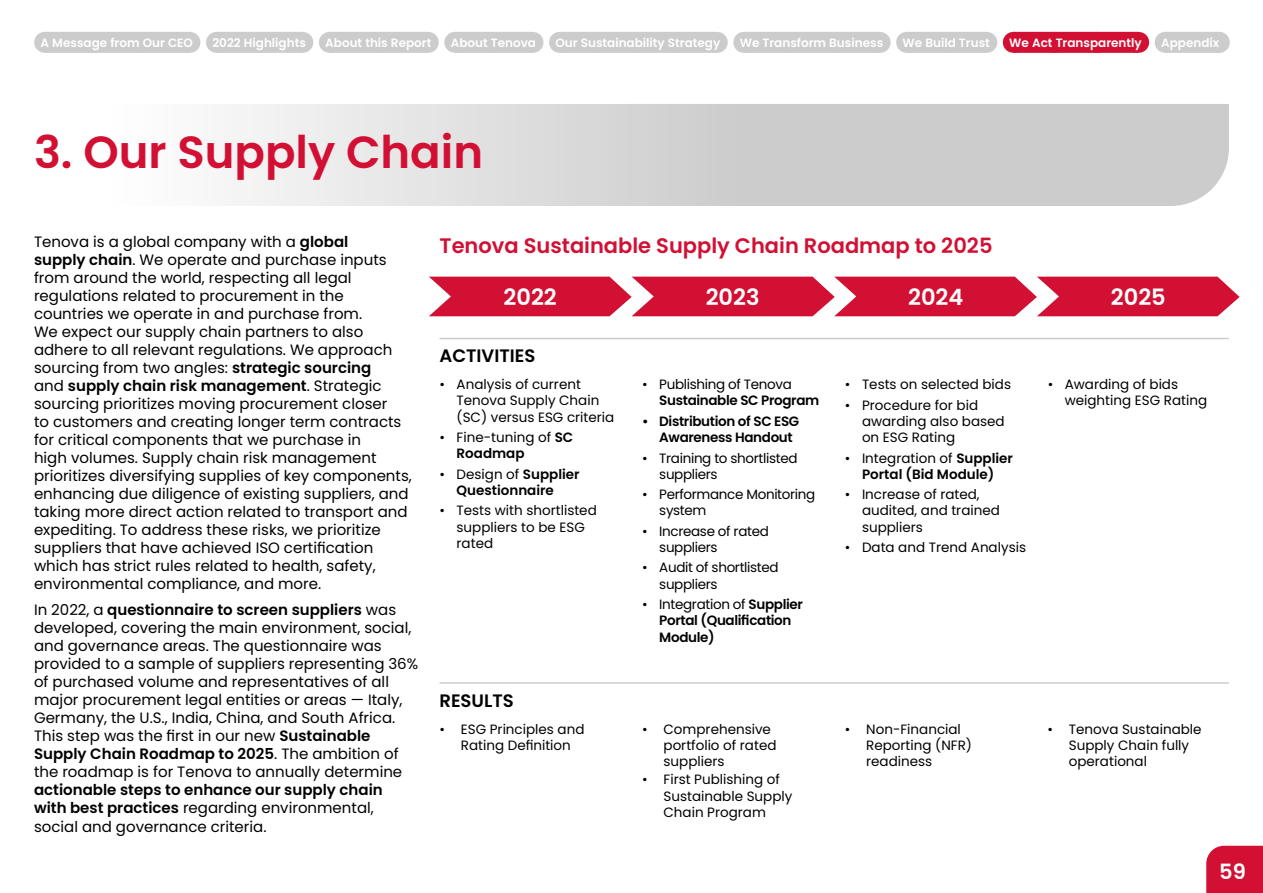
<style>
.page{position:relative;width:1263px;height:893px;background:#fff}
.page>*{position:absolute;margin:0;border:0;box-sizing:border-box;transform-origin:0 0}
.t1{font:600 45px "Poppins";color:#d21034}
.t2{font:600 22.5px "Poppins";color:#fff}
.t3{font:600 21px "Poppins";color:#d21034}
.t4{font:600 21px "Poppins";color:#fff}
.t5{font:600 18px "Poppins";color:#000}
.t6{font:15px/18px "Poppins";color:#000}
.t7{font:600 15px/18px "Poppins";color:#000}
.t8{font:13.5px/16.2px "Poppins";color:#000}
.t9{font:13.5px/16.2px "Poppins";letter-spacing:-.025em;color:#000}
.t10{font:600 13.5px/16.2px "Poppins";letter-spacing:-.025em;color:#000}
.t11{font:600 13.5px/16.2px "Poppins";color:#000}
.t12{font:600 12px "Poppins";color:#fff}
.s1{color:#ccc}
.s2{color:#d21034}
.s3{font-weight:600}
.s4{font-weight:400}
</style>
<div class="page">
<svg style="left:233px;top:104px;width:996px;height:102px;background:#d7d6d6"></svg>
<hr style="left:439px;top:338px;width:790px;height:1px;background:#ccc">
<hr style="left:439px;top:682px;width:790px;height:2px;background:#ccc">
<svg style="left:429px;top:277px;width:810px;height:39px;background:#d62949"></svg>
<div style="left:1206px;top:846px;width:57px;height:47px;background:#d21034"></div>
<div style="left:45px;top:32px;width:144px;height:21px;background:#ccc"></div>
<svg style="left:189px;top:32px;width:1px;height:21px"></svg>
<div style="left:216px;top:32px;width:86px;height:21px;background:#ccc"></div>
<svg style="left:302px;top:32px;width:1px;height:21px"></svg>
<div style="left:329px;top:32px;width:98px;height:21px;background:#ccc"></div>
<svg style="left:427px;top:32px;width:1px;height:21px"></svg>
<div style="left:455px;top:32px;width:77px;height:21px;background:#ccc"></div>
<svg style="left:532px;top:32px;width:1px;height:21px"></svg>
<div style="left:559px;top:32px;width:157px;height:21px;background:#ccc"></div>
<svg style="left:716px;top:32px;width:1px;height:21px"></svg>
<div style="left:744px;top:32px;width:135px;height:21px;background:#ccc"></div>
<svg style="left:879px;top:32px;width:1px;height:21px"></svg>
<div style="left:907px;top:32px;width:79px;height:21px;background:#ccc"></div>
<svg style="left:986px;top:32px;width:1px;height:21px"></svg>
<div style="left:1013px;top:32px;width:125px;height:21px;background:#d21034"></div>
<svg style="left:1056px;top:52px;width:61px;height:1px"></svg>
<svg style="left:1138px;top:32px;width:1px;height:21px"></svg>
<div style="left:1165px;top:32px;width:53px;height:21px;background:#ccc"></div>
<svg style="left:1218px;top:32px;width:1px;height:21px"></svg>
<p class="t12" style="left:41px;top:36px;width:154px">A<span class="s1">.</span>Message<span class="s1">.</span>from<span class="s1">.</span>Our<span class="s1">.</span>CEO</p>
<p class="t12" style="left:212px;top:36px;width:95px">2022<span class="s1">.</span>Highlights</p>
<p class="t12" style="left:325px;top:36px;width:108px">About<span class="s1">.</span>this<span class="s1">.</span>Report</p>
<p class="t12" style="left:451px;top:36px;width:87px">About<span class="s1">.</span>Tenova</p>
<p class="t12" style="left:555px;top:36px;width:166px">Our<span class="s1">.</span>Sustainability<span class="s1">.</span>Strategy</p>
<p class="t12" style="left:740px;top:36px;width:145px">We<span class="s1">.</span>Transform<span class="s1">.</span>Business</p>
<p class="t12" style="left:902px;top:36px;width:89px">We<span class="s1">.</span>Build<span class="s1">.</span>Trust</p>
<p class="t12" style="left:1009px;top:36px;width:134px">We<span class="s2">.</span>Act<span class="s2">.</span>Transparently</p>
<p class="t12" style="left:1161px;top:36px;width:69px">Appendix <span class="s1">.</span></p>
<h1 class="t1" style="left:34px;top:126px;width:451px">3. Our Supply Chain</h1>
<p class="t6" style="left:34px;top:233px;width:379px">Tenova is a global company with a <span class="s3">global<br>supply chain</span>. We operate and purchase inputs from around the world, respecting all legal regulations related to procurement in the countries we operate in and purchase from.<br>We expect our supply chain partners to also adhere to all relevant regulations. We approach sourcing from two angles: <span class="s3">strategic sourcing<br></span>and <span class="s3">supply chain risk management</span>. Strategic sourcing prioritizes moving procurement closer<br>to customers and creating longer term contracts for critical components that we purchase in<br>high volumes. Supply chain risk management prioritizes diversifying supplies of key components, enhancing due diligence of existing suppliers, and taking more direct action related to transport and expediting. To address these risks, we prioritize suppliers that have achieved ISO certification which has strict rules related to health, safety, environmental compliance, and more.</p>
<p class="t6" style="left:34px;top:601px;width:386px">In 2022, a <span class="s3">questionnaire to screen suppliers</span> was developed, covering the main environment, social, and governance areas. The questionnaire was provided to a sample of suppliers representing 36% of purchased volume and representatives of all major procurement legal entities or areas — Italy, Germany, the U.S., India, China, and South Africa.<br>This step was the first in our new <span class="s3">Sustainable Supply Chain Roadmap to 2025</span>. The ambition of the roadmap is for Tenova to annually determine</p>
<p class="t7" style="left:34px;top:781px;width:350px">actionable steps to enhance our supply chain with best practices <span class="s4">regarding environmental, social and governance criteria.</span></p>
<h3 class="t3" style="left:440px;top:234px;width:554px">Tenova Sustainable Supply Chain Roadmap to 2025</h3>
<h2 class="t2" style="left:503px;top:284px;width:55px">2022</h2>
<h2 class="t2" style="left:706px;top:284px;width:55px">2023</h2>
<h2 class="t2" style="left:908px;top:284px;width:57px">2024</h2>
<h2 class="t2" style="left:1111px;top:284px;width:56px">2025</h2>
<p class="t5" style="left:439px;top:346px;width:97px">ACTIVITIES</p>
<p class="t8" style="left:457px;top:376px;width:159px;text-indent:-17px">• Analysis of current<br>Tenova Supply Chain (SC) versus ESG criteria</p>
<p class="t8" style="left:457px;top:429px;width:118px;text-indent:-17px">• Fine-tuning of <span class="s3">SC<br>Roadmap</span></p>
<p class="t11" style="left:457px;top:466px;width:125px;text-indent:-17px"><span class="s4">• Design of</span> Supplier<br>Questionnaire</p>
<p class="t8" style="left:457px;top:503px;width:142px;text-indent:-17px">• Tests with shortlisted suppliers to be ESG rated</p>
<p class="t9" style="left:642px;top:376px;width:151px">• Publishing of Tenova</p>
<p class="t10" style="left:659px;top:393px;width:162px">Sustainable SC Program</p>
<p class="t10" style="left:659px;top:413px;width:142px;text-indent:-17px">• Distribution of SC ESG<br>Awareness Handout</p>
<p class="t9" style="left:659px;top:450px;width:140px;text-indent:-17px">• Training to shortlisted suppliers</p>
<p class="t9" style="left:659px;top:486px;width:157px;text-indent:-17px">• Performance Monitoring system</p>
<p class="t9" style="left:659px;top:523px;width:111px;text-indent:-17px">• Increase of rated suppliers</p>
<p class="t9" style="left:659px;top:560px;width:121px;text-indent:-17px">• Audit of shortlisted suppliers</p>
<p class="t10" style="left:659px;top:596px;width:145px;text-indent:-17px"><span class="s4">• Integration of</span> Supplier<br>Portal (Qualification<br>Module)</p>
<p class="t8" style="left:845px;top:376px;width:168px">• Tests on selected bids</p>
<p class="t8" style="left:862px;top:397px;width:144px;text-indent:-17px">• Procedure for bid awarding also based on ESG Rating</p>
<p class="t11" style="left:845px;top:450px;width:170px;text-align:center"><span class="s4">• Integration of</span> Supplier<br>Portal (Bid Module)</p>
<p class="t8" style="left:862px;top:486px;width:139px;text-indent:-17px">• Increase of rated, audited, and trained suppliers</p>
<p class="t8" style="left:845px;top:539px;width:183px">• Data and Trend Analysis</p>
<p class="t8" style="left:1065px;top:376px;width:144px;text-indent:-17px">• Awarding of bids weighting ESG Rating</p>
<p class="t5" style="left:439px;top:690px;width:76px">RESULTS</p>
<p class="t8" style="left:440px;top:721px;width:146px;text-align:center">• ESG Principles and<br>Rating Definition</p>
<p class="t8" style="left:663px;top:721px;width:114px;text-indent:-21px">• Comprehensive portfolio of rated suppliers</p>
<p class="t8" style="left:663px;top:772px;width:130px;text-indent:-21px">• First Publishing of<br>Sustainable Supply<br>Chain Program</p>
<p class="t8" style="left:866px;top:721px;width:107px;text-indent:-21px">• Non-Financial<br>Reporting (NFR) readiness</p>
<p class="t8" style="left:1069px;top:721px;width:134px;text-indent:-21px">• Tenova Sustainable<br>Supply Chain fully operational</p>
<h3 class="t4" style="left:1219px;top:860px;width:28px">59</h3>
</div>
